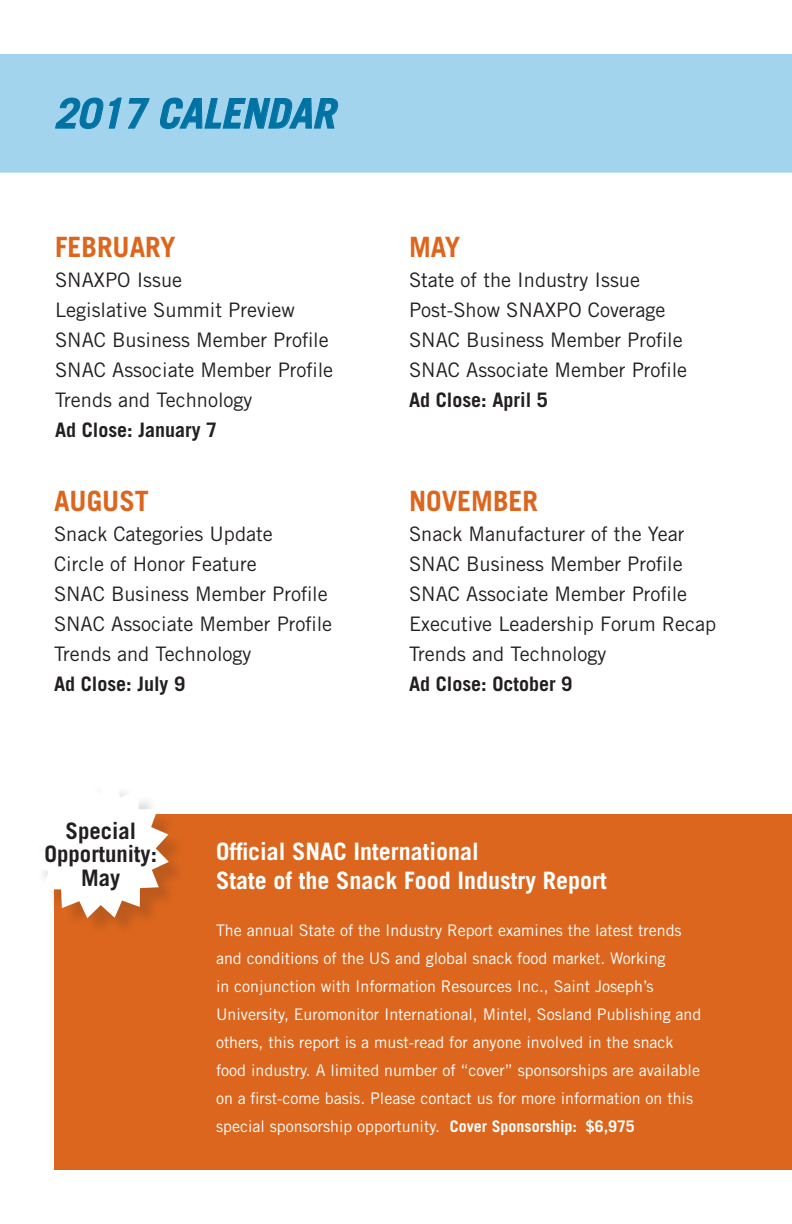
<style>
.page{position:relative;width:792px;height:1224px;background:#fff}
.page>*{position:absolute;margin:0;border:0;box-sizing:border-box;transform-origin:0 0}
.t1{font:italic 700 41px "Trade Gothic LT Std";color:#0072a4}
.t2{font:700 28px "Trade Gothic LT Std";color:#dc661d}
.t3{font:700 24px/28.8px "Trade Gothic LT Std";color:#fff}
.t4{font:700 22.8px/23.2px "Trade Gothic LT Std";color:#231f20;text-align:center}
.t5{font:20px/30px "Trade Gothic LT Std";color:#231f20}
.t6{font:700 20px "Trade Gothic LT Std";color:#231f20}
.t7{font:16px/28px "Trade Gothic LT Std";color:#fff}
.s1{font-weight:700}
</style>
<div class="page">
<div style="left:54px;top:814px;width:738px;height:356px;background:#dc661d"></div>
<div style="left:34px;top:784px;width:154px;height:153px;background:#231f20;opacity:.17"></div>
<svg style="left:34px;top:784px;width:135px;height:134px"></svg>
<div style="left:0;top:54px;width:792px;height:119px;background:#a2d4ed"></div>
<svg style="left:55px;top:97px;width:67px;height:33px;background:#87c3e1"></svg>
<svg style="left:128px;top:97px;width:22px;height:32px"></svg>
<svg style="left:158px;top:97px;width:182px;height:33px;background:#85c2df"></svg>
<h1 class="t1" style="left:54px;top:88px;width:282px">2017 CALENDAR</h1>
<h2 class="t2" style="left:55px;top:230px;width:122px">FEBRUARY</h2>
<p class="t5" style="left:55px;top:265px;width:280px">SNAXPO Issue<br>Legislative Summit Preview<br>SNAC Business Member Profile<br>SNAC Associate Member Profile<br>Trends and Technology</p>
<p class="t6" style="left:55px;top:418px;width:164px">Ad Close: January 7</p>
<h2 class="t2" style="left:54px;top:483px;width:96px">AUGUST</h2>
<p class="t5" style="left:54px;top:518px;width:280px">Snack Categories Update<br>Circle of Honor Feature<br>SNAC Business Member Profile<br>SNAC Associate Member Profile<br>Trends and Technology</p>
<p class="t6" style="left:54px;top:671px;width:133px">Ad Close: July 9</p>
<h2 class="t2" style="left:409px;top:230px;width:53px">MAY</h2>
<p class="t5" style="left:409px;top:265px;width:280px">State of the Industry Issue<br>Post-Show SNAXPO Coverage<br>SNAC Business Member Profile<br>SNAC Associate Member Profile</p>
<p class="t6" style="left:409px;top:388px;width:140px">Ad Close: April 5</p>
<h2 class="t2" style="left:409px;top:483px;width:131px">NOVEMBER</h2>
<p class="t5" style="left:409px;top:518px;width:309px">Snack Manufacturer of the Year<br>SNAC Business Member Profile<br>SNAC Associate Member Profile<br>Executive Leadership Forum Recap<br>Trends and Technology</p>
<p class="t6" style="left:409px;top:671px;width:165px">Ad Close: October 9</p>
<h3 class="t4" style="left:45px;top:819px;width:114px">Special<br>Opportunity:<br>May</h3>
<h3 class="t3" style="left:216px;top:837px;width:392px">Official SNAC International<br>State of the Snack Food Industry Report</h3>
<p class="t7" style="left:216px;top:916px;width:487px">The annual State of the Industry Report examines the latest trends and conditions of the US and global snack food market. Working<br>in conjunction with Information Resources Inc., Saint Joseph’s University, Euromonitor International, Mintel, Sosland Publishing and others, this report is a must-read for anyone involved in the snack food industry. A limited number of “cover” sponsorships are available on a first-come basis. Please contact us for more information on this special sponsorship opportunity. <span class="s1">Cover Sponsorship: $6,975</span></p>
</div>
